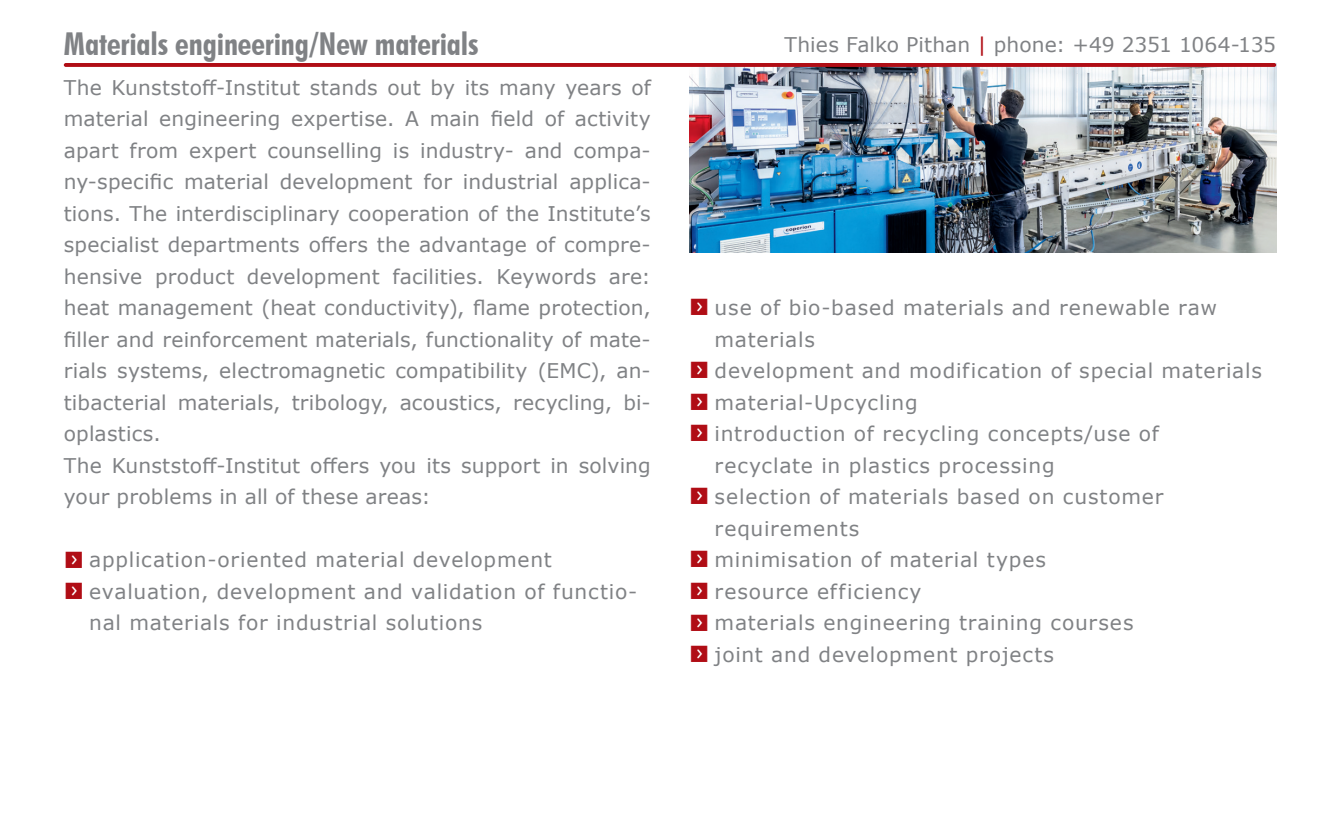
<style>
.page{position:relative;width:1340px;height:823px;background:#fff}
.page>*{position:absolute;margin:0;border:0;box-sizing:border-box;transform-origin:0 0}
.t1{font:700 condensed 31.5px "Futura BT";letter-spacing:-.005em;color:#808285}
.t2{font:20.25px/31.5px "Verdana";letter-spacing:.02em;color:#808285}
.t3{font:20.25px "Verdana";letter-spacing:.04em;color:#808285}
.t4{font:20.25px "Verdana";color:#808285}
.t5{font:20.25px "Verdana";letter-spacing:.045em;color:#808285}
.s1{color:#b00d15}
.s2{font-family:"Button Bonus Square Negative";color:#b00d15}
</style>
<div class="page">
<img style="left:689px;top:66px;width:587px;height:186px">
<svg style="left:64px;top:63px;width:1212px;height:4px;background:#b01119"></svg>
<h1 class="t1" style="left:64px;top:25px;width:416px">Materials engineering/New materials</h1>
<p class="t4" style="left:784px;top:30px;width:493px">Thies Falko Pithan <span class="s1">|</span> phone: +49 2351 1064-135</p>
<p class="t2" style="left:64px;top:71px;width:588px">The Kunststoff-Institut stands out by its many years of material engineering expertise. A main field of activity apart from expert counselling is industry- and compa&shy;ny-specific material development for industrial applica&shy;tions. The interdisciplinary cooperation of the Institute’s specialist departments offers the advantage of compre&shy;hensive product development facilities. Keywords are: heat management (heat conductivity), flame protection, filler and reinforcement materials, functionality of mate&shy;rials systems, electromagnetic compatibility (EMC), an&shy;tibacterial materials, tribology, acoustics, recycling, bi&shy;oplastics.<br>The Kunststoff-Institut offers you its support in solving your problems in all of these areas:</p>
<p class="t2" style="left:64px;top:544px;width:489px"><span class="s2">f</span> application-oriented material development</p>
<p class="t2" style="left:64px;top:575px;width:575px"><span class="s2">f</span> evaluation, development and validation of functio-</p>
<p class="t2" style="left:89px;top:607px;width:394px">nal materials for industrial solutions</p>
<p class="t2" style="left:689px;top:292px;width:529px"><span class="s2">f</span> use of bio-based materials and renewable raw</p>
<p class="t2" style="left:714px;top:323px;width:102px">materials</p>
<p class="t2" style="left:689px;top:355px;width:574px"><span class="s2">f</span> development and modification of special materials</p>
<p class="t2" style="left:689px;top:386px;width:230px"><span class="s2">f</span> material-Upcycling</p>
<p class="t3" style="left:689px;top:420px;width:471px"><span class="s2">f</span> introduction of recycling concepts/use of</p>
<p class="t3" style="left:714px;top:451px;width:341px">recyclate in plastics processing</p>
<p class="t3" style="left:689px;top:483px;width:476px"><span class="s2">f</span> selection of materials based on customer</p>
<p class="t3" style="left:714px;top:514px;width:146px">requirements</p>
<p class="t2" style="left:689px;top:544px;width:358px"><span class="s2">f</span> minimisation of material types</p>
<p class="t5" style="left:689px;top:577px;width:234px"><span class="s2">f</span> resource efficiency</p>
<p class="t2" style="left:689px;top:607px;width:446px"><span class="s2">f</span> materials engineering training courses</p>
<p class="t2" style="left:689px;top:638px;width:366px"><span class="s2">f</span> joint and development projects</p>
</div>
